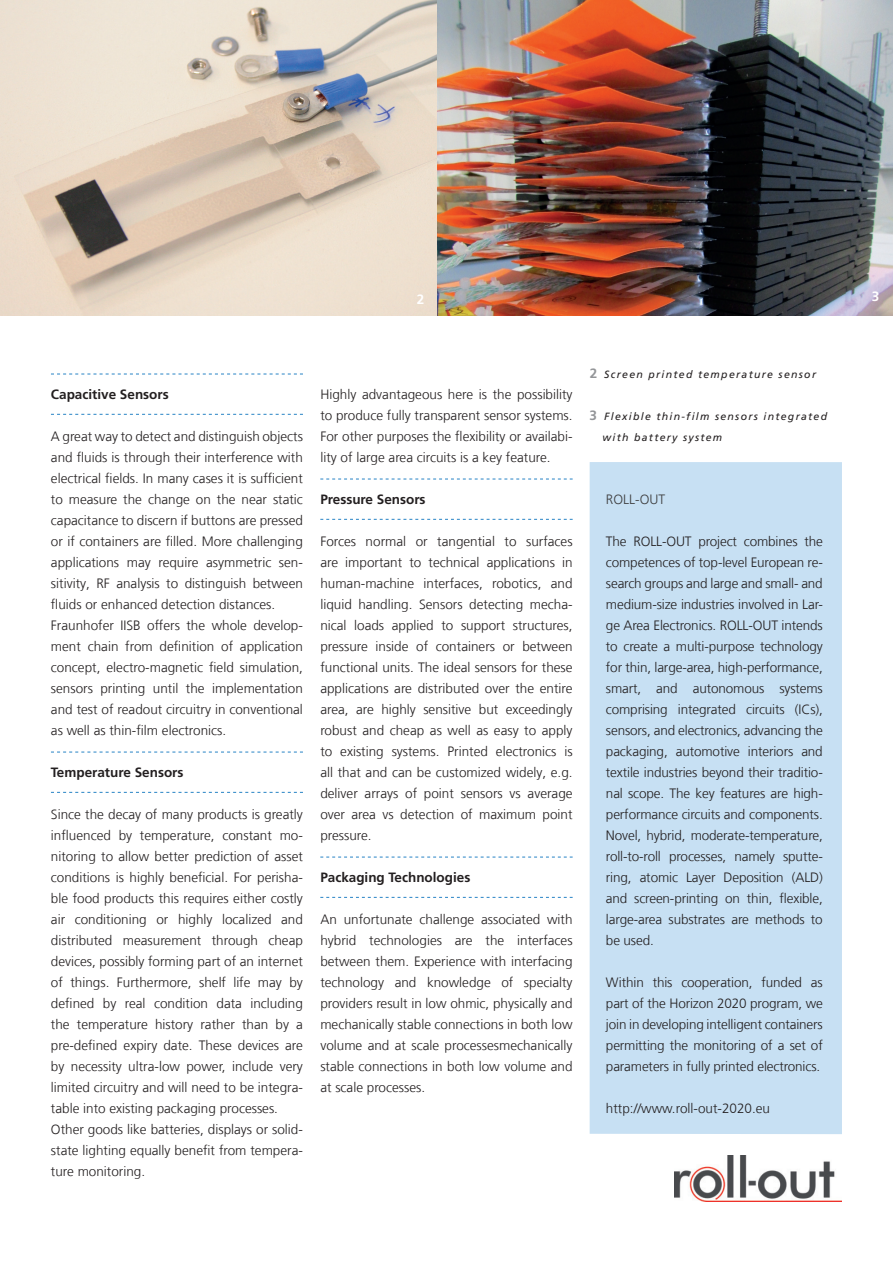
<style>
.page{position:relative;width:893px;height:1263px;background:#fff}
.page>*{position:absolute;margin:0;border:0;box-sizing:border-box;transform-origin:0 0}
.t1{font:300 13.5px/21px "Frutiger LT Com";color:#231f20;text-align:justify}
.t2{font:700 13.5px "Frutiger LT Com";color:#231f20}
.t3{font:300 13.5px "Frutiger LT Com";color:#3e3e3f}
.t4{font:700 13.5px "Frutiger LT Com";color:#fff}
.t5{font:italic 10.5px/21px "Frutiger LT Com";letter-spacing:.125em;color:#231f20}
.s1{font-weight:700;font-style:normal;font-size:13.5px;color:#939598}
</style>
<div class="page">
<div style="left:590px;top:462px;width:252px;height:672px;background:#c7e0f3"></div>
<svg style="left:51px;top:374px;width:252px;height:1px"></svg>
<svg style="left:51px;top:414px;width:252px;height:1px"></svg>
<svg style="left:51px;top:752px;width:252px;height:1px"></svg>
<svg style="left:51px;top:792px;width:252px;height:1px"></svg>
<svg style="left:320px;top:479px;width:253px;height:1px"></svg>
<svg style="left:320px;top:519px;width:253px;height:1px"></svg>
<svg style="left:320px;top:857px;width:253px;height:1px"></svg>
<svg style="left:320px;top:897px;width:253px;height:1px"></svg>
<img style="left:675px;top:1155px;width:167px;height:46px">
<img style="left:0;top:0;width:893px;height:315px">
<p class="t4" style="left:417px;top:292px;width:9px">2</p>
<p class="t4" style="left:872px;top:288px;width:9px">3</p>
<p class="t2" style="left:51px;top:386px;width:119px">Capacitive Sensors</p>
<p class="t1" style="left:51px;top:426px;width:254px;text-align:left">A great way to detect and distinguish objects and fluids is through their interference with electrical fields. In many cases it is sufficient to measure the change on the near static capacitance to discern if buttons are pressed or if containers are filled. More challenging applications may require asymmetric sen&shy;sitivity, RF analysis to distinguish between fluids or enhanced detection distances.<br>Fraunhofer IISB offers the whole develop&shy;ment chain from definition of application concept, electro-magnetic field simulation, sensors printing until the implementation and test of readout circuitry in conventional as well as thin-film electronics.</p>
<p class="t2" style="left:51px;top:764px;width:134px">Temperature Sensors</p>
<p class="t1" style="left:51px;top:804px;width:254px;text-align:left">Since the decay of many products is greatly influenced by temperature, constant mo&shy;nitoring to allow better prediction of asset conditions is highly beneficial. For perisha&shy;ble food products this requires either costly air conditioning or highly localized and distributed measurement through cheap devices, possibly forming part of an internet of things. Furthermore, shelf life may by defined by real condition data including the temperature history rather than by a pre-defined expiry date. These devices are by necessity ultra-low power, include very limited circuitry and will need to be integra&shy;table into existing packaging processes.<br>Other goods like batteries, displays or solid&shy;state lighting equally benefit from tempera&shy;ture monitoring.</p>
<p class="t1" style="left:320px;top:384px;width:254px">Highly advantageous here is the possibility to produce fully transparent sensor systems.<br>For other purposes the flexibility or availabi&shy;lity of large area circuits is a key feature.</p>
<p class="t2" style="left:320px;top:491px;width:107px">Pressure Sensors</p>
<p class="t1" style="left:320px;top:531px;width:254px">Forces normal or tangential to surfaces are important to technical applications in human-machine interfaces, robotics, and liquid handling. Sensors detecting mecha&shy;nical loads applied to support structures, pressure inside of containers or between functional units. The ideal sensors for these applications are distributed over the entire area, are highly sensitive but exceedingly robust and cheap as well as easy to apply to existing systems. Printed electronics is all that and can be customized widely, e.g. deliver arrays of point sensors vs average over area vs detection of maximum point pressure.</p>
<p class="t2" style="left:320px;top:870px;width:152px">Packaging Technologies</p>
<p class="t1" style="left:320px;top:909px;width:254px">An unfortunate challenge associated with hybrid technologies are the interfaces between them. Experience with interfacing technology and knowledge of specialty providers result in low ohmic, physically and mechanically stable connections in both low volume and at scale processesmechanically stable connections in both low volume and at scale processes.</p>
<p class="t5" style="left:590px;top:364px;width:228px"><span class="s1">2</span> Screen printed temperature sensor</p>
<p class="t5" style="left:602px;top:406px;width:226px;text-indent:-13px"><span class="s1">3</span> Flexible thin-film sensors integrated with battery system</p>
<p class="t3" style="left:606px;top:491px;width:61px">ROLL-OUT</p>
<p class="t1" style="left:606px;top:531px;width:218px">The ROLL-OUT project combines the competences of top-level European re&shy;search groups and large and small- and medium-size industries involved in Lar&shy;ge Area Electronics. ROLL-OUT intends to create a multi-purpose technology for thin, large-area, high-performance, smart, and autonomous systems comprising integrated circuits (ICs), sensors, and electronics, advancing the packaging, automotive interiors and textile industries beyond their traditio&shy;nal scope. The key features are high&shy;performance circuits and components.<br>Novel, hybrid, moderate-temperature, roll-to-roll processes, namely sputte&shy;ring, atomic Layer Deposition (ALD) and screen-printing on thin, flexible, large-area substrates are methods to be used.</p>
<p class="t1" style="left:606px;top:972px;width:218px">Within this cooperation, funded as part of the Horizon 2020 program, we join in developing intelligent containers permitting the monitoring of a set of parameters in fully printed electronics.</p>
<p class="t1" style="left:606px;top:1098px;width:166px">http://www.roll-out-2020.eu</p>
</div>
